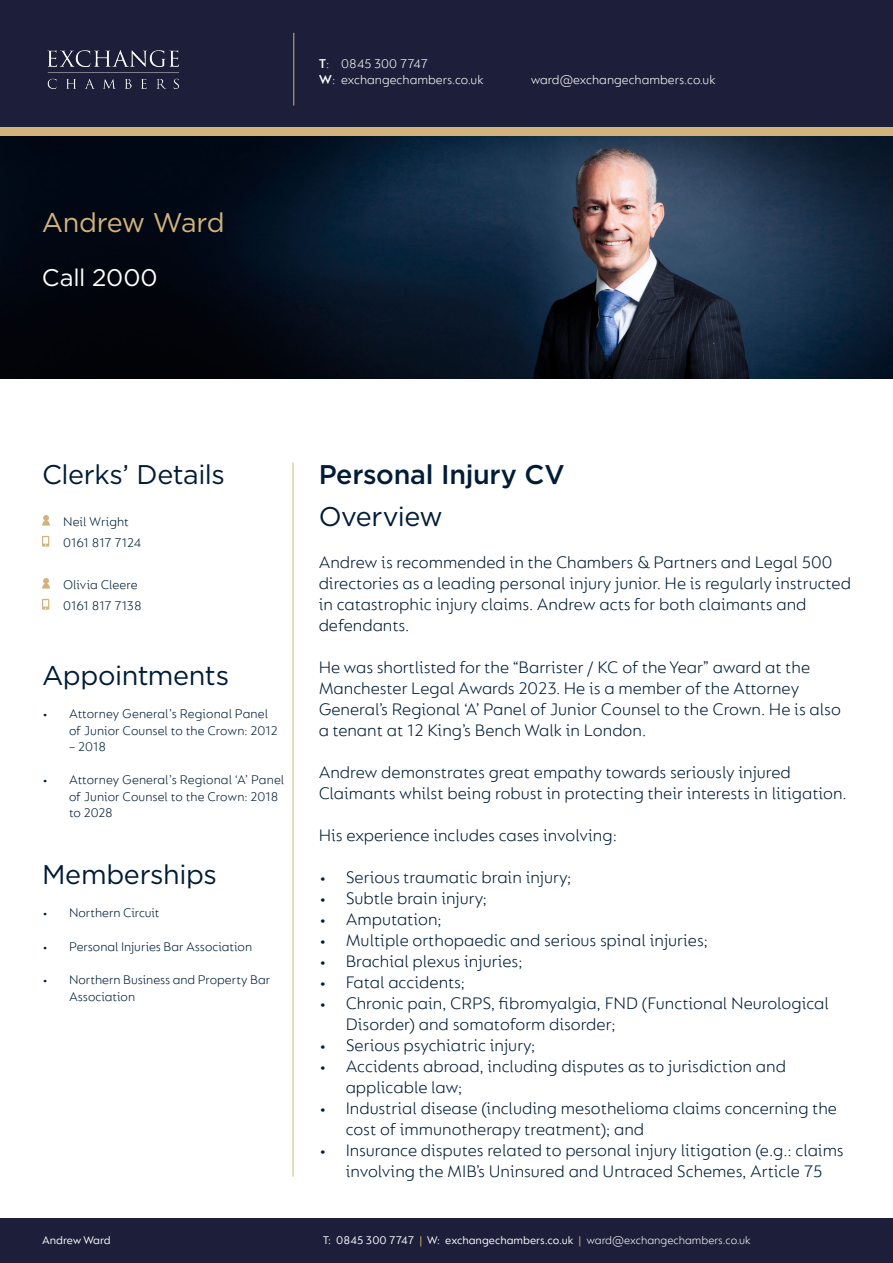
<style>
.page{position:relative;width:893px;height:1263px;background:#fff}
.page>*{position:absolute;margin:0;border:0;box-sizing:border-box;transform-origin:0 0}
.t1{font:27px "Gotham";letter-spacing:-.015em;color:#001c37}
.t2{font:500 27px "Gotham";letter-spacing:-.01em;color:#001c37}
.t3{font:27px "Gotham";letter-spacing:-.02em;color:#d3b37c}
.t4{font:24px "Gotham";letter-spacing:-.005em;color:#fff}
.t5{font:300 18px/21px "FS Lucas";color:#001c37}
.t6{font:300 13.5px/16.5px "FS Lucas";color:#001c37}
.t7{font:300 13.5px/16.2px "FS Lucas";color:#fff}
.t8{font:12px "FS Lucas";color:#fff}
.s1{font-weight:600}
.s2{color:#d3b37c}
.s3{font-weight:300}
</style>
<div class="page">
<div style="left:0;top:64px;width:893px;height:72px;background:#d3b37c"></div>
<div style="left:0;top:0;width:893px;height:127px;background:#1d1e39"></div>
<div style="left:0;top:1219px;width:893px;height:44px;background:#1d1e39"></div>
<img style="left:47px;top:50px;width:132px;height:39px">
<hr style="left:293px;top:33px;width:1px;height:73px;background:#d3b37c">
<hr style="left:293px;top:463px;width:1px;height:714px;background:#d3b37c">
<img style="left:0;top:136px;width:893px;height:242px">
<svg style="left:42px;top:536px;width:7px;height:11px"></svg>
<svg style="left:42px;top:599px;width:7px;height:11px"></svg>
<svg style="left:42px;top:515px;width:8px;height:11px"></svg>
<svg style="left:42px;top:578px;width:8px;height:11px"></svg>
<h1 class="t3" style="left:42px;top:205px;width:184px">Andrew Ward</h1>
<h2 class="t4" style="left:42px;top:262px;width:117px">Call 2000</h2>
<p class="t7" style="left:319px;top:55px;width:166px"><span class="s1">T</span>: 0845 300 7747<br><span class="s1">W</span>: exchangechambers.co.uk</p>
<p class="t7" style="left:531px;top:71px;width:186px">ward@exchangechambers.co.uk</p>
<h1 class="t1" style="left:42px;top:457px;width:184px">Clerks’ Details</h1>
<p class="t6" style="left:63px;top:510px;width:80px;line-height:21px">Neil Wright<br>0161 817 7124</p>
<p class="t6" style="left:63px;top:573px;width:80px;line-height:21px">Olivia Cleere<br>0161 817 7138</p>
<h1 class="t1" style="left:42px;top:658px;width:189px">Appointments</h1>
<p class="t6" style="left:69px;top:705px;width:210px;text-indent:-27px">• Attorney General’s Regional Panel of Junior Counsel to the Crown: 2012</p>
<p class="t6" style="left:69px;top:738px;width:39px">– 2018</p>
<p class="t6" style="left:69px;top:771px;width:217px;text-indent:-27px">• Attorney General’s Regional ‘A’ Panel of Junior Counsel to the Crown: 2018 to 2028</p>
<h1 class="t1" style="left:42px;top:857px;width:176px">Memberships</h1>
<p class="t6" style="left:42px;top:904px;width:119px">• Northern Circuit</p>
<p class="t6" style="left:42px;top:938px;width:212px">• Personal Injuries Bar Association</p>
<p class="t6" style="left:69px;top:971px;width:203px;text-indent:-27px">• Northern Business and Property Bar<br>Association</p>
<p class="t8" style="left:42px;top:1233px;width:70px">Andrew Ward</p>
<h1 class="t2" style="left:319px;top:456px;width:247px">Personal Injury CV</h1>
<h1 class="t1" style="left:319px;top:499px;width:126px">Overview</h1>
<p class="t5" style="left:319px;top:551px;width:534px">Andrew is recommended in the Chambers &amp; Partners and Legal 500 directories as a leading personal injury junior. He is regularly instructed in catastrophic injury claims. Andrew acts for both claimants and defendants.</p>
<p class="t5" style="left:319px;top:656px;width:524px">He was shortlisted for the “Barrister / KC of the Year” award at the Manchester Legal Awards 2023. He is a member of the Attorney General’s Regional ‘A’ Panel of Junior Counsel to the Crown. He is also a tenant at 12 King’s Bench Walk in London.</p>
<p class="t5" style="left:319px;top:761px;width:530px">Andrew demonstrates great empathy towards seriously injured<br>Claimants whilst being robust in protecting their interests in litigation.</p>
<p class="t5" style="left:319px;top:824px;width:300px">His experience includes cases involving:</p>
<p class="t5" style="left:319px;top:866px;width:254px">• Serious traumatic brain injury;</p>
<p class="t5" style="left:319px;top:887px;width:170px">• Subtle brain injury;</p>
<p class="t5" style="left:319px;top:908px;width:124px">• Amputation;</p>
<p class="t5" style="left:319px;top:929px;width:391px">• Multiple orthopaedic and serious spinal injuries;</p>
<p class="t5" style="left:319px;top:950px;width:205px">• Brachial plexus injuries;</p>
<p class="t5" style="left:319px;top:971px;width:148px">• Fatal accidents;</p>
<p class="t5" style="left:346px;top:992px;width:485px;text-indent:-27px">• Chronic pain, CRPS, fibromyalgia, FND (Functional Neurological<br>Disorder) and somatoform disorder;</p>
<p class="t5" style="left:319px;top:1034px;width:218px">• Serious psychiatric injury;</p>
<p class="t5" style="left:346px;top:1055px;width:442px;text-indent:-27px">• Accidents abroad, including disputes as to jurisdiction and applicable law;</p>
<p class="t5" style="left:346px;top:1097px;width:493px;text-indent:-27px">• Industrial disease (including mesothelioma claims concerning the cost of immunotherapy treatment); and</p>
<p class="t5" style="left:319px;top:1139px;width:526px;text-align:center">• Insurance disputes related to personal injury litigation (e.g.: claims involving the MIB’s Uninsured and Untraced Schemes, Article 75</p>
<p class="t8" style="left:323px;top:1233px;width:429px">T: 0845 300 7747 <span class="s2">|</span> W: exchangechambers.co.uk <span class="s2">|</span> <span class="s3">ward@exchangechambers.co.uk</span></p>
</div>
